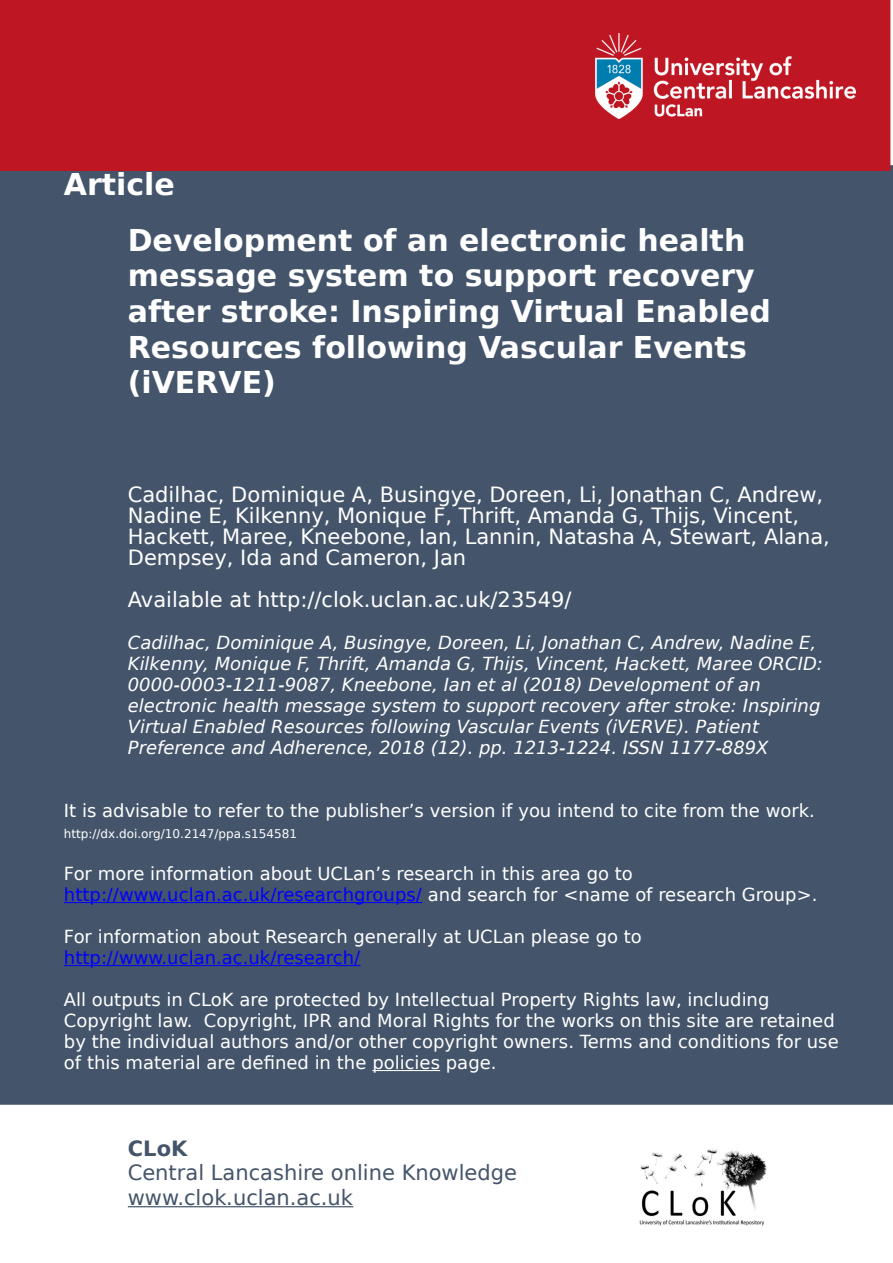
<style>
.page{position:relative;width:893px;height:1263px;background:#fff}
.page>*{position:absolute;margin:0;border:0;box-sizing:border-box;transform-origin:0 0}
.t1{font:700 30px/35.5px "DejaVu Sans";color:#fff}
.t2{font:21px/21px "DejaVu Sans";color:#fff}
.t3{font:21px/24.5px "DejaVu Sans";color:#44546a}
.t4{font:700 21px "DejaVu Sans";color:#44546a}
.t5{font:18px/21px "DejaVu Sans";color:#fff}
.t6{font:italic 18px/21px "DejaVu Sans";color:#fff}
.t7{font:18px "DejaVu Sans";color:#00f}
.t8{font:12px "DejaVu Sans";color:#fff}
.s1{color:#00f}
</style>
<div class="page">
<img style="left:639px;top:1149px;width:128px;height:77px">
<div style="left:0;top:165px;width:892px;height:940px;background:#44546a"></div>
<hr style="left:64px;top:902px;width:358px;height:1px;background:#00f">
<hr style="left:64px;top:965px;width:296px;height:1px;background:#00f">
<hr style="left:372px;top:1070px;width:68px;height:1px;background:#fff">
<hr style="left:128px;top:1206px;width:225px;height:1px;background:#44546a">
<div style="left:0;top:0;width:890px;height:171px;background:#be1622"></div>
<img style="left:595px;top:34px;width:260px;height:84px">
<h1 class="t1" style="left:128px;top:157px;width:619px;line-height:55.8px;text-indent:-64px">Article<br>Development of an electronic health</h1>
<h1 class="t1" style="left:128px;top:258px;width:644px">message system to support recovery after stroke: Inspiring Virtual Enabled<br>Resources following Vascular Events (iVERVE)</h1>
<p class="t2" style="left:128px;top:484px;width:703px">Cadilhac, Dominique A, Busingye, Doreen, Li, Jonathan C, Andrew, Nadine E, Kilkenny, Monique F, Thrift, Amanda G, Thijs, Vincent, Hackett, Maree, Kneebone, Ian, Lannin, Natasha A, Stewart, Alana, Dempsey, Ida and Cameron, Jan</p>
<p class="t2" style="left:128px;top:589px;width:445px">Available at http://clok.uclan.ac.uk/23549/</p>
<p class="t6" style="left:128px;top:632px;width:696px">Cadilhac, Dominique A, Busingye, Doreen, Li, Jonathan C, Andrew, Nadine E, Kilkenny, Monique F, Thrift, Amanda G, Thijs, Vincent, Hackett, Maree ORCID:<br>0000-0003-1211-9087, Kneebone, Ian et al (2018) Development of an electronic health message system to support recovery after stroke: Inspiring Virtual Enabled Resources following Vascular Events (iVERVE). Patient Preference and Adherence, 2018 (12). pp. 1213-1224. ISSN 1177-889X</p>
<p class="t5" style="left:64px;top:800px;width:752px">It is advisable to refer to the publisher’s version if you intend to cite from the work.</p>
<p class="t8" style="left:64px;top:827px;width:235px">http://dx.doi.org/10.2147/ppa.s154581</p>
<p class="t5" style="left:64px;top:863px;width:755px">For more information about UCLan’s research in this area go to <span class="s1">http://www.uclan.ac.uk/researchgroups/</span> and search for &lt;name of research Group&gt;.</p>
<p class="t5" style="left:64px;top:926px;width:579px">For information about Research generally at UCLan please go to</p>
<p class="t7" style="left:64px;top:947px;width:298px">http://www.uclan.ac.uk/research/</p>
<p class="t5" style="left:64px;top:989px;width:776px">All outputs in CLoK are protected by Intellectual Property Rights law, including Copyright law. Copyright, IPR and Moral Rights for the works on this site are retained by the individual authors and/or other copyright owners. Terms and conditions for use of this material are defined in the policies page.</p>
<p class="t4" style="left:128px;top:1136px;width:61px">CLoK</p>
<p class="t3" style="left:128px;top:1161px;width:390px">Central Lancashire online Knowledge www.clok.uclan.ac.uk</p>
</div>
